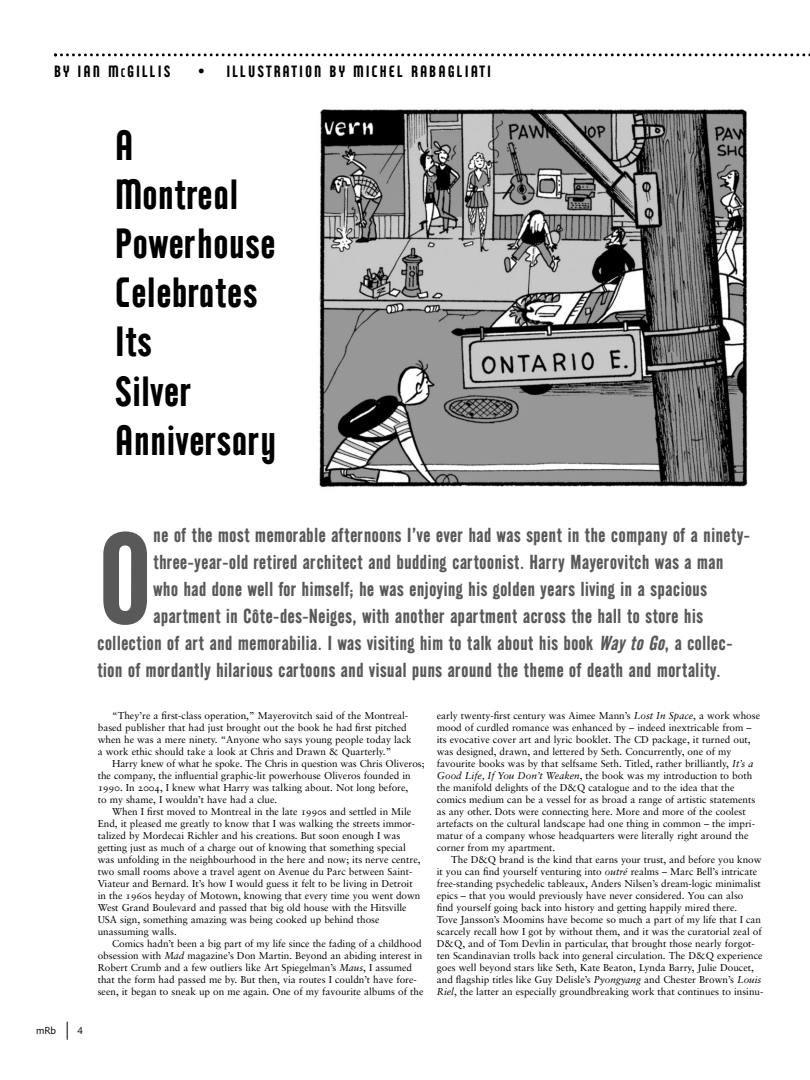
<style>
.page{position:relative;width:810px;height:1080px;background:#fff}
.page>*{position:absolute;margin:0;border:0;box-sizing:border-box;transform-origin:0 0}
.t1{font:124.5px "Oxide Gothic";color:#595959}
.t2{font:41px/49.2px "Oxide Gothic Alternate";color:#000}
.t3{font:19.7px "Oxide Gothic";color:#595959}
.t4{font:15.9px "Oxide Gothic Alternate";letter-spacing:.125em;color:#000}
.t5{font:10px/12px "Sabon";color:#000}
.t6{font:10px "Syntax";color:#000}
.s1{font-size:12px}
.s2{font-style:italic}
.s3{font-family:"Sabon Roman SC"}
.s4{font-family:"Sabon Italic Os F"}
</style>
<div class="page">
<img style="left:319px;top:108px;width:429px;height:380px">
<svg style="left:54px;top:53px;width:756px;height:3px"></svg>
<svg style="left:67px;top:1022px;width:1px;height:18px"></svg>
<h3 class="t4" style="left:54px;top:65px;width:118px">BY IAN M<span class="s1">C</span>GILLIS</h3>
<h3 class="t4" style="left:197px;top:65px;width:296px">• ILLUSTRATION BY MICHEL RABAGLIATI</h3>
<h2 class="t2" style="left:115px;top:124px;width:163px">A<br>Montreal<br>Powerhouse<br>Celebrates<br>Its<br>Silver<br>Anniversary</h2>
<p class="t6" style="left:36px;top:1026px;width:22px">mRb</p>
<p class="t6" style="left:77px;top:1026px;width:7px">4</p>
<h1 class="t1" style="left:97px;top:535px;width:58px">O</h1>
<h3 class="t3" style="left:153px;top:528px;width:599px">ne of the most memorable afternoons I’ve ever had was spent in the company of a ninety-</h3>
<h3 class="t3" style="left:153px;top:555px;width:572px">three-year-old retired architect and budding cartoonist. Harry Mayerovitch was a man</h3>
<h3 class="t3" style="left:153px;top:582px;width:556px">who had done well for himself; he was enjoying his golden years living in a spacious</h3>
<h3 class="t3" style="left:153px;top:609px;width:552px">apartment in Côte-des-Neiges, with another apartment across the hall to store his</h3>
<h3 class="t3" style="left:97px;top:636px;width:637px">collection of art and memorabilia. I was visiting him to talk about his book <span class="s2">WaytoGo</span>, a collec-</h3>
<h3 class="t3" style="left:97px;top:663px;width:625px">tion of mordantly hilarious cartoons and visual puns around the theme of death and mortality.</h3>
<p class="t5" style="left:98px;top:710px;width:316px;text-indent:14px">“They’re a first-class operation,” Mayerovitch said of the Montreal&shy;based publisher that had just brought out the book he had first pitched when he was a mere ninety. “Anyone who says young people today lack a work ethic should take a look at Chris and Drawn &amp; Quarterly.”</p>
<p class="t5" style="left:98px;top:758px;width:328px;text-indent:14px">Harry knew of what he spoke. The Chris in question was Chris Oliveros; the company, the influential graphic-lit powerhouse Oliveros founded in <span class="s3">1990</span>. In <span class="s3">2004</span>, I knew what Harry was talking about. Not long before,<br>to my shame, I wouldn’t have had a clue.</p>
<p class="t5" style="left:98px;top:806px;width:324px;text-indent:14px">When I first moved to Montreal in the late <span class="s3">1990</span>s and settled in Mile End, it pleased me greatly to know that I was walking the streets immor&shy;talized by Mordecai Richler and his creations. But soon enough I was getting just as much of a charge out of knowing that something special was unfolding in the neighbourhood in the here and now; its nerve centre, two small rooms above a travel agent on Avenue du Parc between Saint-Viateur and Bernard. It’s how I would guess it felt to be living in Detroit in the <span class="s3">1960</span>s heyday of Motown, knowing that every time you went down West Grand Boulevard and passed that big old house with the Hitsville USA sign, something amazing was being cooked up behind those unassuming walls.</p>
<p class="t5" style="left:98px;top:938px;width:327px;text-indent:14px">Comics hadn’t been a big part of my life since the fading of a childhood obsession with <span class="s4">Mad</span> magazine’s Don Martin. Beyond an abiding interest in Robert Crumb and a few outliers like Art Spiegelman’s <span class="s4">Maus</span>, I assumed that the form had passed me by. But then, via routes I couldn’t have fore&shy;seen, it began to sneak up on me again. One of my favourite albums of the</p>
<p class="t5" style="left:437px;top:710px;width:325px">early twenty-first century was Aimee Mann’s <span class="s4">Lost In Space</span>, a work whose mood of curdled romance was enhanced by – indeed inextricable from – its evocative cover art and lyric booklet. The CD package, it turned out, was designed, drawn, and lettered by Seth. Concurrently, one of my favourite books was by that selfsame Seth. Titled, rather brilliantly, <span class="s4">It’s a Good Life, If You Don’t Weaken</span>, the book was my introduction to both the manifold delights of the D&amp;Q catalogue and to the idea that the comics medium can be a vessel for as broad a range of artistic statements as any other. Dots were connecting here. More and more of the coolest artefacts on the cultural landscape had one thing in common – the impri&shy;matur of a company whose headquarters were literally right around the corner from my apartment.</p>
<p class="t5" style="left:437px;top:854px;width:328px;text-indent:14px">The D&amp;Q brand is the kind that earns your trust, and before you know it you can find yourself venturing into <span class="s4">outré</span> realms – Marc Bell’s intricate free-standing psychedelic tableaux, Anders Nilsen’s dream-logic minimalist epics – that you would previously have never considered. You can also<br>find yourself going back into history and getting happily mired there.<br>Tove Jansson’s Moomins have become so much a part of my life that I can scarcely recall how I got by without them, and it was the curatorial zeal of D&amp;Q, and of Tom Devlin in particular, that brought those nearly forgot&shy;ten Scandinavian trolls back into general circulation. The D&amp;Q experience goes well beyond stars like Seth, Kate Beaton, Lynda Barry, Julie Doucet, and flagship titles like Guy Delisle’s <span class="s4">Pyongyang</span> and Chester Brown’s <span class="s4">Louis Riel</span>, the latter an especially groundbreaking work that continues to insinu-</p>
</div>
